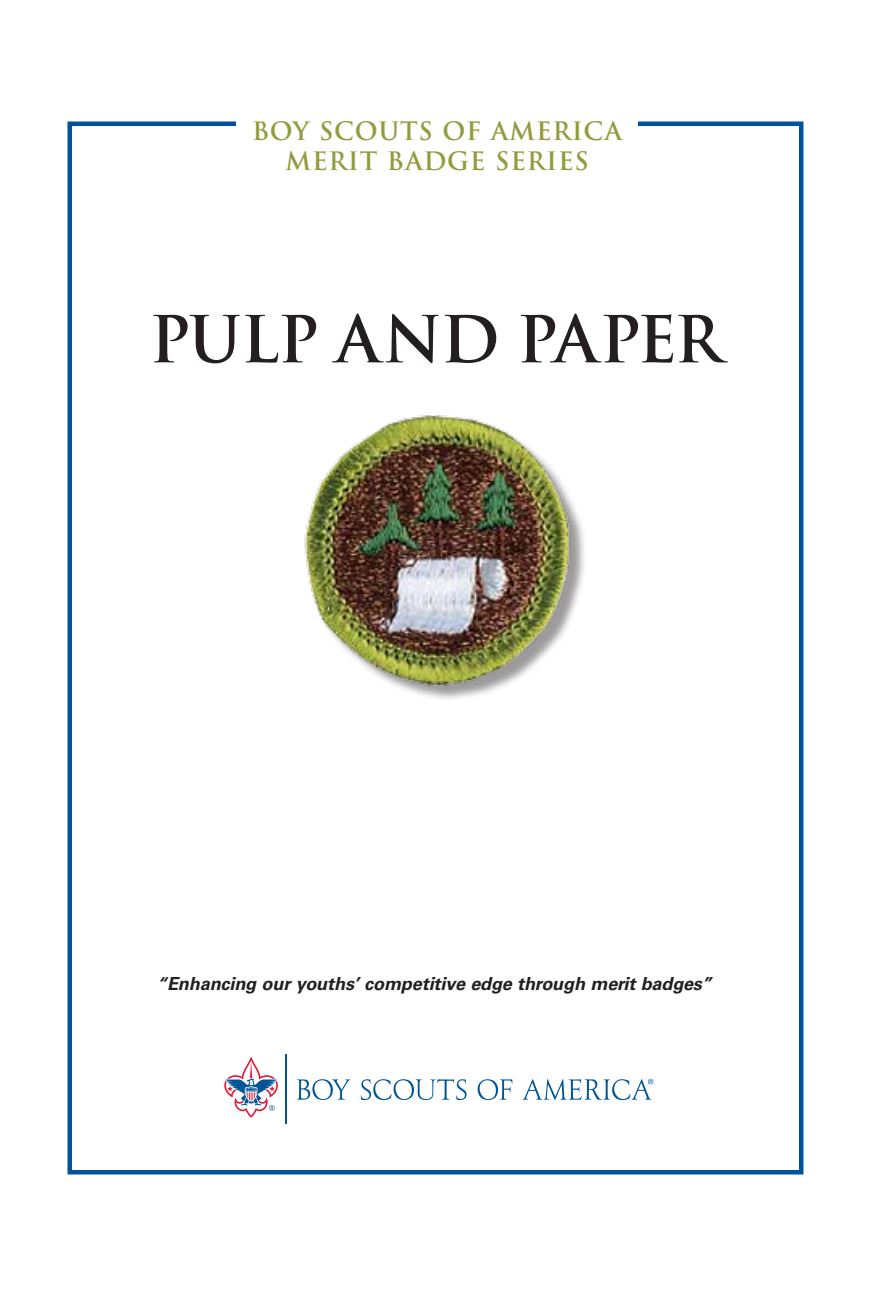
<style>
.page{position:relative;width:871px;height:1296px;background:#fff}
.page>*{position:absolute;margin:0;border:0;box-sizing:border-box;transform-origin:0 0}
.t1{font:700 63px "Trajan Pro";letter-spacing:-.025em;color:#231f20}
.t2{font:700 24.75px/29.2px "Trajan Pro";letter-spacing:.03em;color:#929b3d;text-align:center}
.t3{font:italic 700 18px "Univers LT Std";letter-spacing:-.005em;color:#231f20}
</style>
<div class="page">
<div style="left:68px;top:122px;width:735px;height:1052px;border:4px solid #00529c"></div>
<svg style="left:297px;top:1079px;width:53px;height:21px"></svg>
<svg style="left:361px;top:1079px;width:105px;height:21px"></svg>
<svg style="left:478px;top:1079px;width:34px;height:21px"></svg>
<svg style="left:523px;top:1079px;width:130px;height:21px"></svg>
<svg style="left:224px;top:1057px;width:54px;height:61px"></svg>
<hr style="left:285px;top:1054px;width:2px;height:69px;background:#005596">
<div style="left:236px;top:107px;width:402px;height:77px;background:#fff"></div>
<div style="left:309px;top:420px;width:278px;height:282px;background:#231f20;opacity:.45"></div>
<img style="left:304px;top:415px;width:274px;height:274px">
<h2 class="t2" style="left:252px;top:117px;width:371px">BOY SCOUTS OF AMERICA<br>MERIT BADGE SERIES</h2>
<h1 class="t1" style="left:149px;top:300px;width:574px">PULP AND PAPER</h1>
<p class="t3" style="left:157px;top:974px;width:556px">“Enhancing our youths’ competitive edge through merit badges”</p>
</div>
